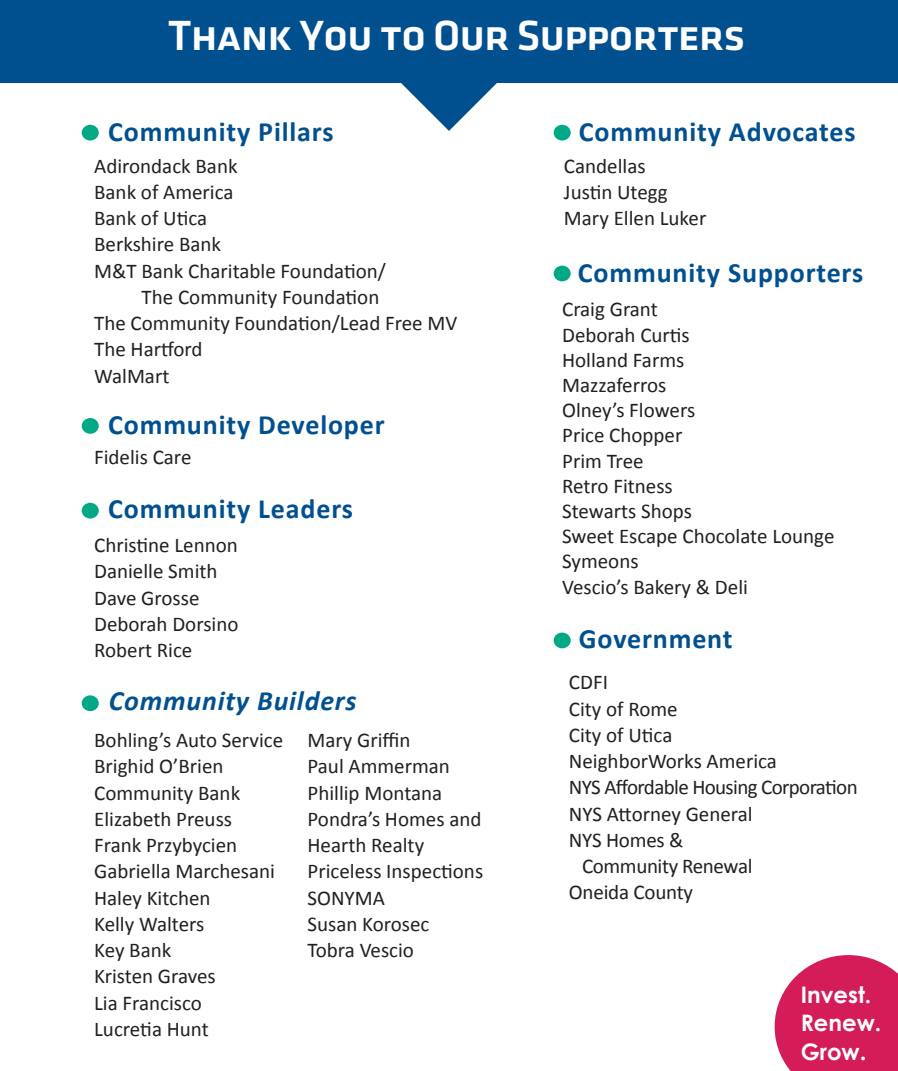
<style>
.page{position:relative;width:898px;height:1071px;background:#fff}
.page>*{position:absolute;margin:0;border:0;box-sizing:border-box;transform-origin:0 0}
.t1{font:43.75px "Klavika Med Caps SC";letter-spacing:-.025em;color:#fff}
.t2{font:700 28px "Calibri";letter-spacing:.03em;color:#005090}
.t3{font:italic 700 28px "Calibri";letter-spacing:.03em;color:#005090}
.t4{font:700 22.75px/27.3px "Century Gothic";color:#fff}
.t5{font:21px/26.2px "Calibri";color:#231f20}
.t6{font:21px "Calibri";letter-spacing:-.03em;color:#231f20}
.t7{font:21px "Calibri";letter-spacing:-.02em;color:#231f20}
.s1{font-size:24.5px}
</style>
<div class="page">
<div style="left:82px;top:125px;width:17px;height:16px;background:#00a885;border-radius:50%"></div>
<div style="left:0;top:0;width:898px;height:82px;background:#005090"></div>
<svg style="left:380px;top:82px;width:138px;height:49px"></svg>
<div style="left:82px;top:418px;width:17px;height:16px;background:#00a885;border-radius:50%"></div>
<div style="left:82px;top:503px;width:17px;height:16px;background:#00a885;border-radius:50%"></div>
<div style="left:82px;top:695px;width:17px;height:16px;background:#00a885;border-radius:50%"></div>
<div style="left:553px;top:125px;width:18px;height:16px;background:#00a885;border-radius:50%"></div>
<div style="left:553px;top:266px;width:18px;height:15px;background:#00a885;border-radius:50%"></div>
<div style="left:553px;top:633px;width:18px;height:15px;background:#00a885;border-radius:50%"></div>
<svg style="left:774px;top:955px;width:124px;height:116px;background:#d9376c"></svg>
<p class="t1" style="left:168px;top:12px;width:579px">Thank You to Our Supporters</p>
<p class="t2" style="left:108px;top:113px;width:227px">Community Pillars</p>
<p class="t5" style="left:94px;top:153px;width:145px">Adirondack Bank</p>
<p class="t5" style="left:94px;top:179px;width:141px">Bank of America</p>
<p class="t5" style="left:94px;top:205px;width:114px">Bank of Utica</p>
<p class="t5" style="left:94px;top:231px;width:128px">Berkshire Bank</p>
<p class="t5" style="left:94px;top:258px;width:293px">M&amp;T Bank Charitable Foundation/</p>
<p class="t5" style="left:142px;top:284px;width:239px">The Community Foundation</p>
<p class="t5" style="left:94px;top:310px;width:365px">The Community Foundation/Lead Free MV</p>
<p class="t5" style="left:94px;top:336px;width:110px">The Hartford</p>
<p class="t5" style="left:94px;top:363px;width:77px">WalMart</p>
<p class="t2" style="left:108px;top:407px;width:278px">Community Developer</p>
<p class="t5" style="left:94px;top:444px;width:99px">Fidelis Care</p>
<p class="t2" style="left:108px;top:491px;width:246px">Community Leaders</p>
<p class="t5" style="left:94px;top:532px;width:146px">Christine Lennon<br>Danielle Smith<br>Dave Grosse<br>Deborah Dorsino<br>Robert Rice</p>
<p class="t3" style="left:109px;top:683px;width:249px">Community Builders</p>
<p class="t5" style="left:94px;top:727px;width:190px">Bohling’s Auto Service<br>Brighid O’Brien<br>Community Bank<br>Elizabeth Preuss<br>Frank Przybycien<br>Gabriella Marchesani<br>Haley Kitchen<br>Kelly Walters<br>Key Bank<br>Kristen Graves<br>Lia Francisco<br>Lucretia Hunt</p>
<p class="t5" style="left:307px;top:727px;width:177px">Mary Griffin<br>Paul Ammerman<br>Phillip Montana<br>Pondra’s Homes and<br>Hearth Realty<br>Priceless Inspections<br>SONYMA<br>Susan Korosec<br>Tobra Vescio</p>
<p class="t2" style="left:579px;top:113px;width:278px">Community Advocates</p>
<p class="t5" style="left:564px;top:153px;width:144px">Candellas<br>Justin Utegg<br>Mary Ellen Luker</p>
<p class="t2" style="left:578px;top:255px;width:287px">Community Supporters</p>
<p class="t5" style="left:562px;top:297px;width:274px;line-height:25.2px">Craig Grant<br>Deborah Curtis<br>Holland Farms<br>Mazzaferros<br>Olney’s Flowers<br>Price Chopper<br>Prim Tree<br>Retro Fitness<br>Stewarts Shops<br>Sweet Escape Chocolate Lounge<br>Symeons<br>Vescio’s Bakery &amp; Deli</p>
<p class="t2" style="left:579px;top:621px;width:155px">Government</p>
<p class="t5" style="left:569px;top:669px;width:41px">CDFI</p>
<p class="t5" style="left:569px;top:696px;width:110px">City of Rome</p>
<p class="t5" style="left:569px;top:722px;width:105px">City of Utica</p>
<p class="t5" style="left:569px;top:748px;width:209px">NeighborWorks America</p>
<p class="t6" style="left:569px;top:774px;width:290px">NYS Affordable Housing Corporation</p>
<p class="t5" style="left:569px;top:801px;width:185px">NYS Attorney General</p>
<p class="t5" style="left:569px;top:827px;width:116px">NYS Homes &amp;</p>
<p class="t7" style="left:582px;top:853px;width:172px">Community Renewal</p>
<p class="t5" style="left:569px;top:879px;width:126px">Oneida County</p>
<p class="t4" style="left:800px;top:980px;width:82px">Invest.<br>Renew.</p>
<p class="t4" style="left:800px;top:1037px;width:68px">Grow<span class="s1">.</span></p>
</div>
